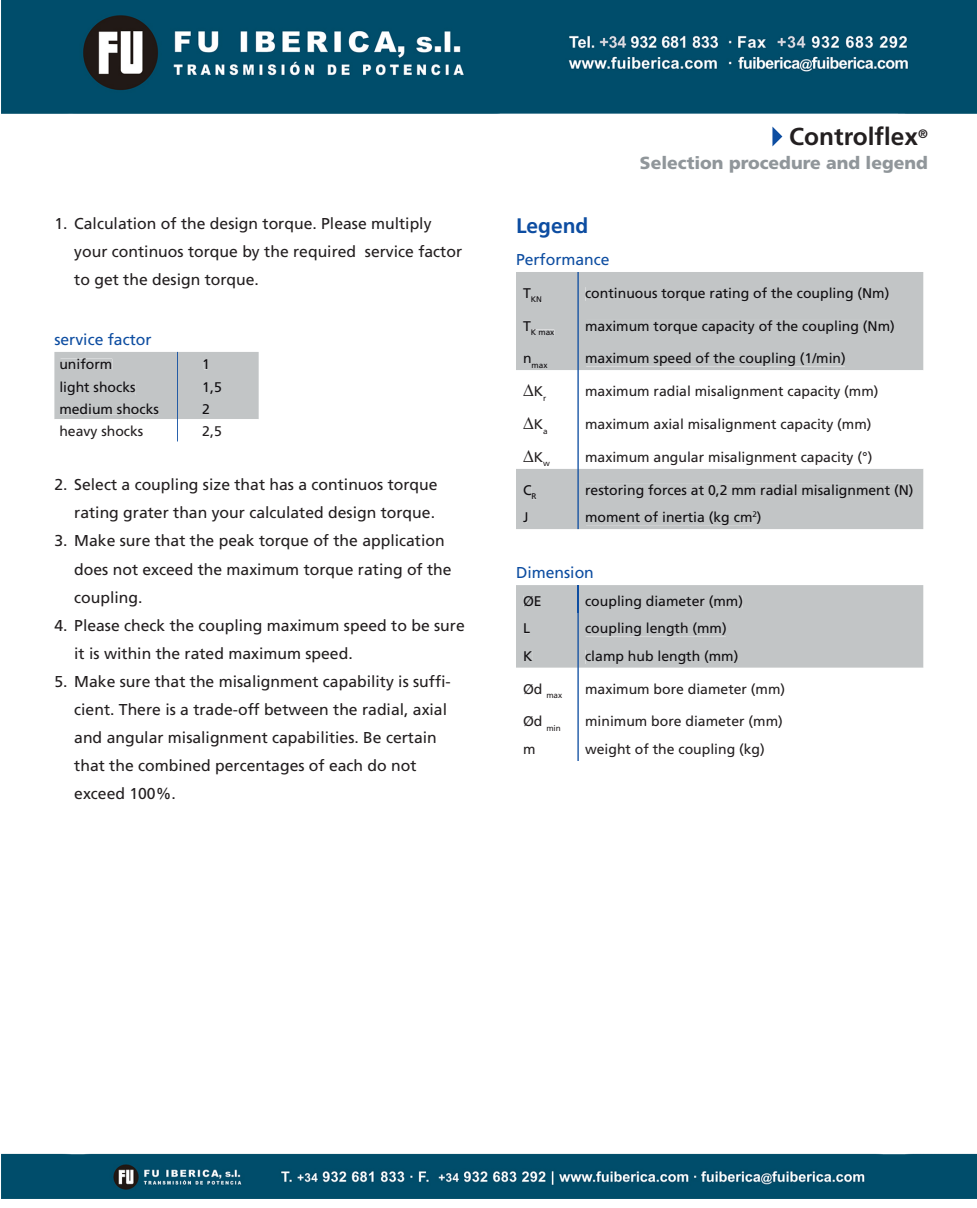
<style>
.page{position:relative;width:977px;height:1208px;background:#fff}
.page>*{position:absolute;margin:0;border:0;box-sizing:border-box;transform-origin:0 0}
.t1{font:700 24.5px "Frutiger";color:#231f20}
.t2{font:700 21px "Frutiger";color:#0d4da1}
.t3{font:900 17.5px "Frutiger";color:#90969a}
.t4{font:17.5px "Arial";color:#231f20}
.t5{font:15.75px/28px "Frutiger";color:#231f20}
.t6{font:15.75px "Frutiger";color:#0d4da1}
.t7{font:14px "Frutiger";color:#100e11}
.t8{font:14px "Frutiger";color:#231f20}
.t9{font:8.22px "Frutiger";color:#100e11}
.t10{font:8.22px "Frutiger";color:#231f20}
.s1{font-family:"Frutiger";font-size:14px}
</style>
<div class="page">
<img style="left:1px;top:0;width:975px;height:1198px">
<p class="t5" style="left:74px;top:210px;width:389px;text-indent:-20px">1. Calculation of the design torque. Please multiply your continuos torque by the required service factor to get the design torque.</p>
<p class="t6" style="left:54px;top:330px;width:99px">service factor</p>
<p class="t7" style="left:59px;top:356px;width:54px">uniform</p>
<p class="t7" style="left:202px;top:356px;width:9px">1</p>
<p class="t7" style="left:59px;top:379px;width:78px">light shocks</p>
<p class="t7" style="left:202px;top:379px;width:21px">1,5</p>
<p class="t7" style="left:59px;top:401px;width:101px">medium shocks</p>
<p class="t7" style="left:202px;top:401px;width:9px">2</p>
<p class="t8" style="left:59px;top:423px;width:86px">heavy shocks</p>
<p class="t8" style="left:202px;top:423px;width:21px">2,5</p>
<p class="t5" style="left:54px;top:471px;width:385px;text-align:right">2. Select a coupling size that has a continuos torque rating grater than your calculated design torque.</p>
<p class="t5" style="left:74px;top:527px;width:379px;text-indent:-20px">3. Make sure that the peak torque of the application does not exceed the maximum torque rating of the coupling.</p>
<p class="t5" style="left:74px;top:611px;width:392px;text-indent:-20px">4. Please check the coupling maximum speed to be sure it is within the rated maximum speed.</p>
<p class="t5" style="left:74px;top:667px;width:378px;text-indent:-20px">5. Make sure that the misalignment capability is suffi&shy;cient. There is a trade-off between the radial, axial and angular misalignment capabilities. Be certain that the combined percentages of each do not exceed 100%.</p>
<h1 class="t1" style="left:789px;top:122px;width:140px">Controlflex<sup>®</sup></h1>
<p class="t3" style="left:640px;top:152px;width:289px">Selection procedure and legend</p>
<h2 class="t2" style="left:516px;top:214px;width:74px">Legend</h2>
<p class="t6" style="left:516px;top:250px;width:95px">Performance</p>
<p class="t9" style="left:523px;top:295px;width:21px"><sup>T</sup>KN</p>
<p class="t7" style="left:585px;top:285px;width:306px">continuous torque rating of the coupling (Nm)</p>
<p class="t9" style="left:523px;top:328px;width:33px"><sup>T</sup>K max</p>
<p class="t7" style="left:585px;top:318px;width:311px">maximum torque capacity of the coupling (Nm)</p>
<p class="t9" style="left:523px;top:360px;width:26px"><sup>n</sup>max</p>
<p class="t7" style="left:585px;top:350px;width:262px">maximum speed of the coupling (1/min)</p>
<p class="t4" style="left:523px;top:380px;width:25px">∆<span class="s1">K</span><sub>r</sub></p>
<p class="t8" style="left:585px;top:383px;width:295px">maximum radial misalignment capacity (mm)</p>
<p class="t4" style="left:523px;top:413px;width:26px">∆<span class="s1">K</span><sub>a</sub></p>
<p class="t8" style="left:585px;top:416px;width:288px">maximum axial misalignment capacity (mm)</p>
<p class="t4" style="left:523px;top:446px;width:28px">∆<span class="s1">K</span><sub>w</sub></p>
<p class="t8" style="left:585px;top:449px;width:289px">maximum angular misalignment capacity (°)</p>
<p class="t7" style="left:523px;top:481px;width:15px">C<sub>R</sub></p>
<p class="t7" style="left:585px;top:481px;width:330px">restoring forces at 0,2 mm radial misalignment (N)</p>
<p class="t7" style="left:523px;top:509px;width:7px">J</p>
<p class="t7" style="left:585px;top:509px;width:178px">moment of inertia (kg cm<sup>2</sup>)</p>
<p class="t6" style="left:516px;top:563px;width:79px">Dimension</p>
<p class="t7" style="left:523px;top:593px;width:20px">ØE</p>
<p class="t7" style="left:585px;top:593px;width:159px">coupling diameter (mm)</p>
<p class="t7" style="left:523px;top:620px;width:8px">L</p>
<p class="t7" style="left:585px;top:620px;width:143px">coupling length (mm)</p>
<p class="t7" style="left:523px;top:648px;width:11px">K</p>
<p class="t7" style="left:585px;top:648px;width:155px">clamp hub length (mm)</p>
<p class="t10" style="left:523px;top:691px;width:41px"><sup>Ød</sup> max</p>
<p class="t8" style="left:585px;top:680px;width:201px">maximum bore diameter (mm)</p>
<p class="t10" style="left:523px;top:723px;width:39px"><sup>Ød</sup> min</p>
<p class="t8" style="left:585px;top:713px;width:199px">minimum bore diameter (mm)</p>
<p class="t8" style="left:523px;top:741px;width:14px">m</p>
<p class="t8" style="left:585px;top:741px;width:181px">weight of the coupling (kg)</p>
</div>
